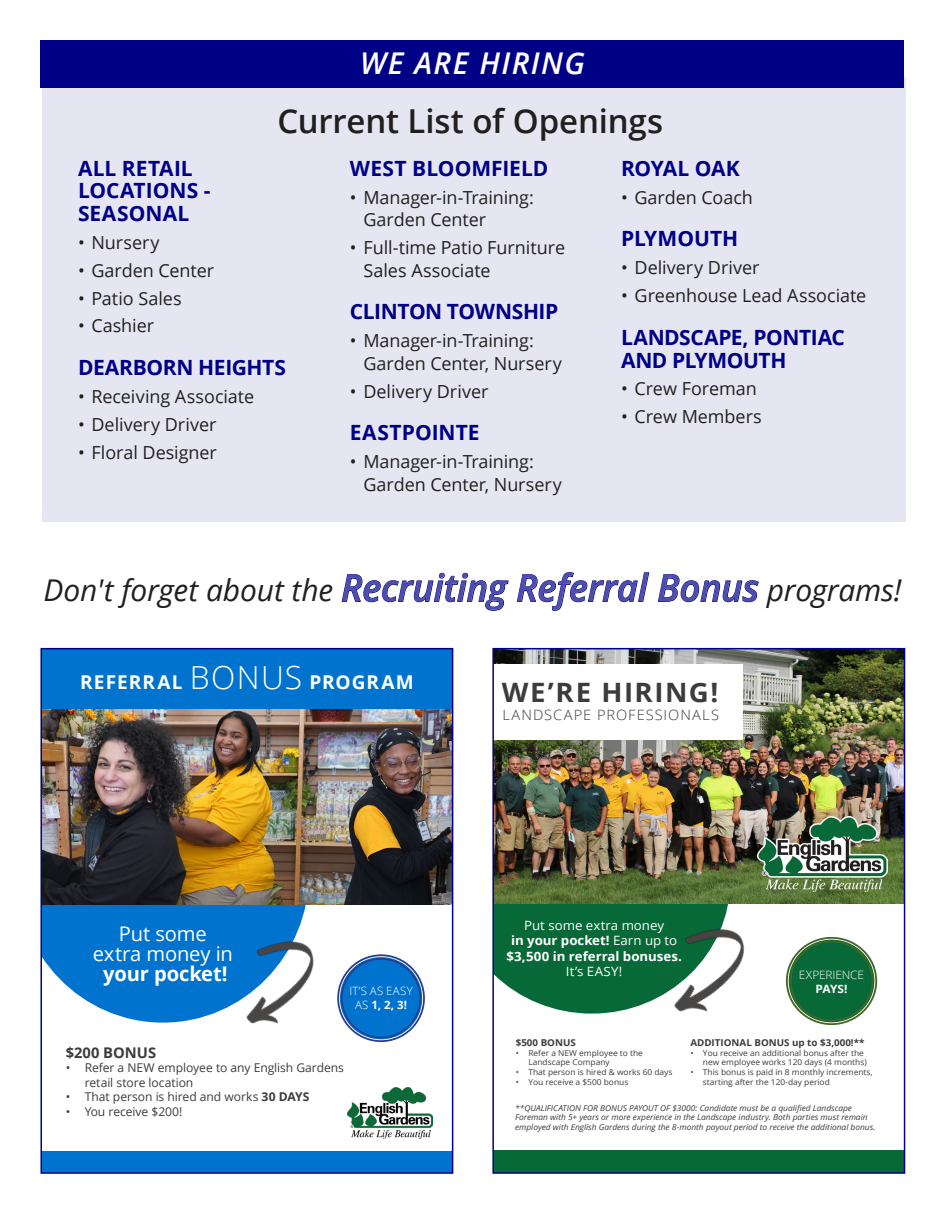
<style>
.page{position:relative;width:945px;height:1215px;background:#fff}
.page>*{position:absolute;margin:0;border:0;box-sizing:border-box;transform-origin:0 0}
.t1{font:600 33px "Open Sans";letter-spacing:-.005em;color:#231f20}
.t2{font:italic 30px "Open Sans";letter-spacing:-.005em;color:#231f20}
.t3{font:italic 600 30px "Open Sans";letter-spacing:.05em;color:#fff}
.t4{font:700 26.7px "Open Sans";letter-spacing:.045em;color:#3c3c3d;scale:1.04 1}
.t5{font:700 21px/22.5px "Open Sans";letter-spacing:-.005em;color:#000087}
.t6{font:700 21px "Open Sans";letter-spacing:-.025em;color:#000087}
.t7{font:20.1px/20.1px "Open Sans";letter-spacing:-.01em;color:#fff;text-align:center}
.t8{font:700 19.05px "Open Sans";letter-spacing:.06em;color:#fff}
.t9{font:18px/22.5px "Open Sans";letter-spacing:-.005em;color:#231f20}
.t10{font:700 14.7px "Open Sans";color:#3c3c3d}
.t11{font:300 14.25px "Open Sans";letter-spacing:.065em;color:#3c3c3d;scale:1.04 1}
.t12{font:700 12.9px/15.5px "Open Sans";letter-spacing:-.005em;color:#fff;text-align:center;scale:1.04 1}
.t13{font:12.15px/14.5px "Open Sans";letter-spacing:-.005em;color:#3c3c3d}
.t14{font:300 11.55px/13.8px "Open Sans";letter-spacing:-.005em;color:#fff;text-align:center;scale:1.04 1}
.t15{font:300 11.4px/13.6px "Open Sans";letter-spacing:.03em;color:#fff;text-align:center}
.t16{font:700 9.45px "Open Sans";color:#3c3c3d;scale:1.04 1}
.t17{font:italic 8.1px/9.8px "Open Sans";letter-spacing:-.005em;color:#3c3c3d;scale:1.04 1}
.t18{font:8.1px/9.8px "Open Sans";color:#3c3c3d;scale:1.04 1}
.s1{font-weight:600;font-size:37.5px;color:#000087}
.s2{font-weight:300;font-size:31.8px}
.s3{font-weight:700}
.s4{font-weight:400}
</style>
<div class="page">
<div style="left:42px;top:77px;width:864px;height:445px;background:#e6e6f3"></div>
<div style="left:40px;top:40px;width:864px;height:48px;background:#000087"></div>
<svg style="left:43px;top:905px;width:263px;height:118px;background:#1e83d3"></svg>
<img style="left:43px;top:709px;width:407px;height:196px">
<div style="left:41px;top:649px;width:412px;height:60px;background:#0073ce"></div>
<div style="left:41px;top:1151px;width:412px;height:22px;background:#0073ce"></div>
<img style="left:209px;top:917px;width:105px;height:107px">
<div style="left:340px;top:957px;width:82px;height:82px;background:#0073ce;border-radius:50%"></div>
<div style="left:337px;top:954px;width:88px;height:88px;border:2px solid #253f8e;border-radius:50%"></div>
<div style="left:341px;top:958px;width:80px;height:80px;border:2px solid #253f8e;border-radius:50%"></div>
<img style="left:347px;top:1088px;width:85px;height:51px">
<div style="left:40px;top:648px;width:413px;height:526px;border:2px solid #000087"></div>
<svg style="left:495px;top:904px;width:233px;height:110px;background:#1a7547"></svg>
<img style="left:495px;top:651px;width:407px;height:253px">
<img style="left:758px;top:816px;width:129px;height:75px">
<div style="left:493px;top:664px;width:250px;height:75px;background:#fff"></div>
<div style="left:493px;top:1150px;width:412px;height:23px;background:#066937"></div>
<img style="left:635px;top:905px;width:110px;height:109px">
<div style="left:789px;top:940px;width:85px;height:82px;background:#066937;border-radius:50%"></div>
<div style="left:786px;top:937px;width:91px;height:88px;border:2px solid #466423;border-radius:50%"></div>
<div style="left:790px;top:941px;width:83px;height:80px;border:2px solid #466423;border-radius:50%"></div>
<div style="left:492px;top:648px;width:413px;height:526px;border:2px solid #000087"></div>
<p class="t3" style="left:360px;top:43px;width:226px">WE ARE HIRING</p>
<p class="t1" style="left:278px;top:99px;width:387px">Current List of Openings</p>
<p class="t5" style="left:78px;top:156px;width:134px">ALL RETAIL<br>LOCATIONS -<br>SEASONAL</p>
<p class="t9" style="left:78px;top:231px;width:83px">• Nursery</p>
<p class="t9" style="left:78px;top:258px;width:138px">• Garden Center</p>
<p class="t9" style="left:78px;top:286px;width:105px">• Patio Sales</p>
<p class="t9" style="left:78px;top:314px;width:78px">• Cashier</p>
<p class="t5" style="left:78px;top:356px;width:209px">DEARBORN HEIGHTS</p>
<p class="t9" style="left:78px;top:385px;width:178px">• Receiving Associate</p>
<p class="t9" style="left:78px;top:413px;width:140px">• Delivery Driver</p>
<p class="t9" style="left:78px;top:441px;width:140px">• Floral Designer</p>
<p class="t5" style="left:350px;top:156px;width:200px">WEST BLOOMFIELD</p>
<p class="t9" style="left:363px;top:186px;width:172px;text-indent:-14px">• Manager-in-Training:<br>Garden Center</p>
<p class="t9" style="left:363px;top:236px;width:203px;text-indent:-14px">• Full-time Patio Furniture<br>Sales Associate</p>
<p class="t6" style="left:350px;top:297px;width:210px">CLINTON TOWNSHIP</p>
<p class="t9" style="left:363px;top:329px;width:200px;text-indent:-14px">• Manager-in-Training:<br>Garden Center, Nursery</p>
<p class="t9" style="left:350px;top:379px;width:140px">• Delivery Driver</p>
<p class="t5" style="left:350px;top:421px;width:131px">EASTPOINTE</p>
<p class="t9" style="left:363px;top:450px;width:200px;text-indent:-14px">• Manager-in-Training:<br>Garden Center, Nursery</p>
<p class="t5" style="left:621px;top:156px;width:120px">ROYAL OAK</p>
<p class="t9" style="left:621px;top:186px;width:133px">• Garden Coach</p>
<p class="t5" style="left:621px;top:227px;width:119px">PLYMOUTH</p>
<p class="t9" style="left:621px;top:256px;width:140px">• Delivery Driver</p>
<p class="t9" style="left:621px;top:284px;width:247px">• Greenhouse Lead Associate</p>
<p class="t5" style="left:621px;top:326px;width:225px">LANDSCAPE, PONTIAC<br>AND PLYMOUTH</p>
<p class="t9" style="left:621px;top:377px;width:137px">• Crew Foreman</p>
<p class="t9" style="left:621px;top:405px;width:142px">• Crew Members</p>
<p class="t2" style="left:43px;top:570px;width:860px">Don't forget about the <span class="s1">Recruiting Referral Bonus</span> programs!</p>
<p class="t8" style="left:80px;top:669px;width:335px">REFERRAL <span class="s2">BONUS</span> PROGRAM</p>
<p class="t7" style="left:93px;top:923px;width:142px">Put some extra money in <span class="s3">your pocket!</span></p>
<p class="t15" style="left:349px;top:984px;width:65px">IT’S AS EASY<br>AS <span class="s3">1, 2, 3!</span></p>
<p class="t10" style="left:66px;top:1042px;width:92px">$200 BONUS</p>
<p class="t13" style="left:85px;top:1060px;width:261px;text-indent:-19px">• Refer a NEW employee to any English Gardens retail store location</p>
<p class="t13" style="left:66px;top:1089px;width:245px">• That person is hired and works <span class="s3">30 DAYS</span></p>
<p class="t13" style="left:66px;top:1104px;width:118px">• You receive $200!</p>
<p class="t4" style="left:502px;top:674px;width:210px">WE’RE HIRING!</p>
<p class="t11" style="left:502px;top:705px;width:210px">LANDSCAPE PROFESSIONALS</p>
<p class="t12" style="left:506px;top:917px;width:170px"><span class="s4">Put some extra money<br></span>in your pocket! <span class="s4">Earn up to </span>$3,500 in referral bonuses.<br><span class="s4">It’s EASY!</span></p>
<p class="t14" style="left:799px;top:967px;width:64px">EXPERIENCE<br><span class="s3">PAYS!</span></p>
<p class="t16" style="left:690px;top:1036px;width:169px">ADDITIONAL BONUS up to $3,000!**</p>
<p class="t18" style="left:703px;top:1048px;width:159px;text-indent:-13px">• You receive an additional bonus after the new employee works 120 days (4 months)</p>
<p class="t18" style="left:703px;top:1067px;width:165px;text-indent:-13px">• This bonus is paid in 8 monthly increments, starting after the 120-day period</p>
<p class="t17" style="left:515px;top:1102px;width:348px">**QUALIFICATION FOR BONUS PAYOUT OF $3000: Candidate must be a qualified Landscape<br>Foreman with 5+ years or more experience in the Landscape industry. Both parties must remain employed with English Gardens during the 8-month payout period to receive the additional bonus.</p>
<p class="t16" style="left:516px;top:1036px;width:59px">$500 BONUS</p>
<p class="t18" style="left:528px;top:1048px;width:112px;text-indent:-13px">• Refer a NEW employee to the<br>Landscape Company</p>
<p class="t18" style="left:516px;top:1067px;width:152px">• That person is hired &amp; works 60 days</p>
<p class="t18" style="left:516px;top:1077px;width:110px">• You receive a $500 bonus</p>
</div>
